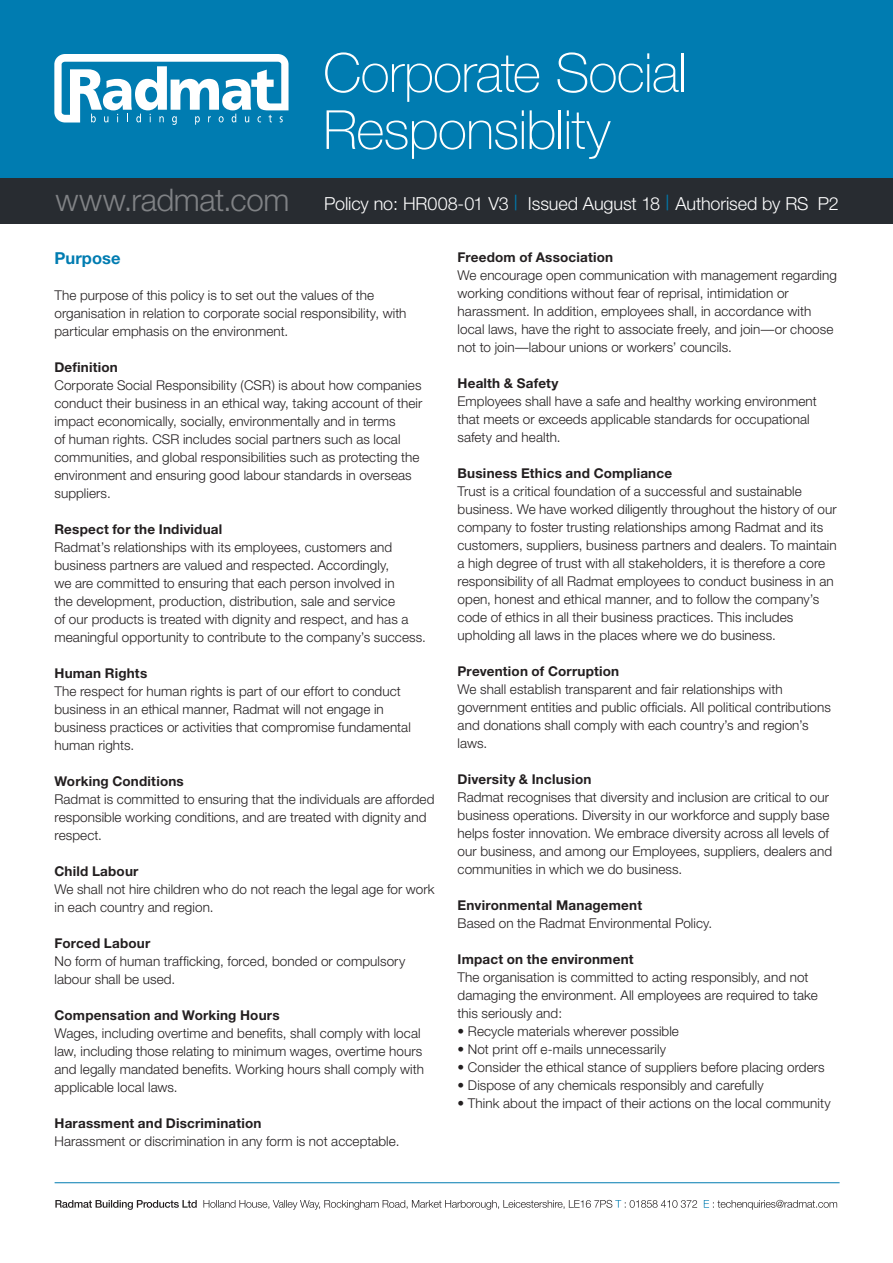
<style>
.page{position:relative;width:893px;height:1263px;background:#fff}
.page>*{position:absolute;margin:0;border:0;box-sizing:border-box;transform-origin:0 0}
.t1{font:100 54px/57px "Helvetica Neue";letter-spacing:-.015em;color:#fff}
.t2{font:300 18px "Helvetica Neue";letter-spacing:-.01em;color:#fff}
.t3{font:700 16.5px "Helvetica Neue";letter-spacing:.005em;color:#007cb1}
.t4{font:300 13.5px/18px "Helvetica Neue";letter-spacing:.005em;color:#231f20}
.t5{font:700 13.5px "Helvetica Neue";letter-spacing:.015em;color:#231f20}
.s1{font-size:31.2px;color:#808285}
.s2{font-size:21px;color:#007cb1}
.s3{font-weight:700}
</style>
<div class="page">
<div style="left:0;top:0;width:893px;height:178px;background:#007cb1"></div>
<div style="left:0;top:179px;width:893px;height:45px;background:#282c31"></div>
<svg style="left:54px;top:54px;width:235px;height:71px"></svg>
<hr style="left:55px;top:1182px;width:785px;height:1px;background:#007cb1">
<svg style="left:704px;top:1200px;width:133px;height:10px"></svg>
<svg style="left:55px;top:1200px;width:642px;height:10px"></svg>
<h1 class="t1" style="left:323px;top:44px;width:365px">Corporate Social<br>Responsiblity</h1>
<h2 class="t2" style="left:55px;top:193px;width:755px"><span class="s1">www.radmat.com</span> Policy no: HR008-01 V3 <span class="s2">|</span> Issued August 18 <span class="s2">|</span> Authorised by RS</h2>
<p class="t3" style="left:54px;top:248px;width:68px">Purpose</p>
<p class="t4" style="left:54px;top:286px;width:354px">The purpose of this policy is to set out the values of the organisation in relation to corporate social responsibility, with particular emphasis on the environment.</p>
<p class="t5" style="left:54px;top:359px;width:65px">Definition</p>
<p class="t4" style="left:54px;top:376px;width:369px">Corporate Social Responsibility (CSR) is about how companies conduct their business in an ethical way, taking account of their impact economically, socially, environmentally and in terms<br>of human rights. CSR includes social partners such as local communities, and global responsibilities such as protecting the environment and ensuring good labour standards in overseas suppliers.</p>
<p class="t5" style="left:54px;top:521px;width:169px">Respect for the Individual</p>
<p class="t4" style="left:54px;top:538px;width:373px">Radmat’s relationships with its employees, customers and business partners are valued and respected. Accordingly,<br>we are committed to ensuring that each person involved in<br>the development, production, distribution, sale and service<br>of our products is treated with dignity and respect, and has a meaningful opportunity to contribute to the company’s success.</p>
<p class="t5" style="left:54px;top:665px;width:94px">Human Rights</p>
<p class="t4" style="left:54px;top:682px;width:358px">The respect for human rights is part of our effort to conduct business in an ethical manner, Radmat will not engage in business practices or activities that compromise fundamental human rights.</p>
<p class="t5" style="left:54px;top:773px;width:131px">Working Conditions</p>
<p class="t4" style="left:54px;top:790px;width:381px">Radmat is committed to ensuring that the individuals are afforded responsible working conditions, and are treated with dignity and respect.</p>
<p class="t5" style="left:54px;top:863px;width:86px">Child Labour</p>
<p class="t4" style="left:54px;top:880px;width:382px">We shall not hire children who do not reach the legal age for work in each country and region.</p>
<p class="t5" style="left:54px;top:935px;width:97px">Forced Labour</p>
<p class="t4" style="left:54px;top:952px;width:352px">No form of human trafficking, forced, bonded or compulsory labour shall be used.</p>
<p class="t5" style="left:54px;top:1007px;width:227px">Compensation and Working Hours</p>
<p class="t4" style="left:54px;top:1024px;width:371px">Wages, including overtime and benefits, shall comply with local law, including those relating to minimum wages, overtime hours and legally mandated benefits. Working hours shall comply with applicable local laws.</p>
<p class="t5" style="left:54px;top:1115px;width:209px">Harassment and Discrimination</p>
<p class="t4" style="left:54px;top:1132px;width:346px">Harassment or discrimination in any form is not acceptable.</p>
<p class="t2" style="left:818px;top:193px;width:23px">P2</p>
<p class="t5" style="left:458px;top:248px;width:157px">Freedom of Association</p>
<p class="t4" style="left:458px;top:265px;width:381px">We encourage open communication with management regarding working conditions without fear of reprisal, intimidation or harassment. In addition, employees shall, in accordance with local laws, have the right to associate freely, and join—or choose not to join—labour unions or workers’ councils.</p>
<p class="t5" style="left:458px;top:374px;width:102px">Health &amp; Safety</p>
<p class="t4" style="left:458px;top:391px;width:361px">Employees shall have a safe and healthy working environment that meets or exceeds applicable standards for occupational safety and health.</p>
<p class="t5" style="left:458px;top:464px;width:216px">Business Ethics and Compliance</p>
<p class="t4" style="left:458px;top:481px;width:381px">Trust is a critical foundation of a successful and sustainable business. We have worked diligently throughout the history of our company to foster trusting relationships among Radmat and its customers, suppliers, business partners and dealers. To maintain a high degree of trust with all stakeholders, it is therefore a core responsibility of all Radmat employees to conduct business in an open, honest and ethical manner, and to follow the company’s code of ethics in all their business practices. This includes upholding all laws in the places where we do business.</p>
<p class="t5" style="left:458px;top:662px;width:163px">Prevention of Corruption</p>
<p class="t4" style="left:458px;top:679px;width:375px">We shall establish transparent and fair relationships with government entities and public officials. All political contributions and donations shall comply with each country’s and region’s laws.</p>
<p class="t5" style="left:458px;top:770px;width:135px">Diversity &amp; Inclusion</p>
<p class="t4" style="left:458px;top:787px;width:376px">Radmat recognises that diversity and inclusion are critical to our business operations. Diversity in our workforce and supply base helps foster innovation. We embrace diversity across all levels of our business, and among our Employees, suppliers, dealers and communities in which we do business.</p>
<p class="t5" style="left:458px;top:896px;width:186px">Environmental Management</p>
<p class="t4" style="left:458px;top:913px;width:256px">Based on the Radmat Environmental Policy.</p>
<p class="t5" style="left:458px;top:950px;width:177px">Impact on the environment</p>
<p class="t4" style="left:458px;top:967px;width:362px">The organisation is committed to acting responsibly, and not damaging the environment. All employees are required to take this seriously and:</p>
<p class="t4" style="left:458px;top:1021px;width:223px">• Recycle materials wherever possible</p>
<p class="t4" style="left:458px;top:1039px;width:210px">• Not print off e-mails unnecessarily</p>
<p class="t4" style="left:458px;top:1057px;width:369px">• Consider the ethical stance of suppliers before placing orders</p>
<p class="t4" style="left:458px;top:1075px;width:308px"><span class="s3">•</span> Dispose of any chemicals responsibly and carefully</p>
<p class="t4" style="left:458px;top:1093px;width:375px">• Think about the impact of their actions on the local community</p>
</div>
